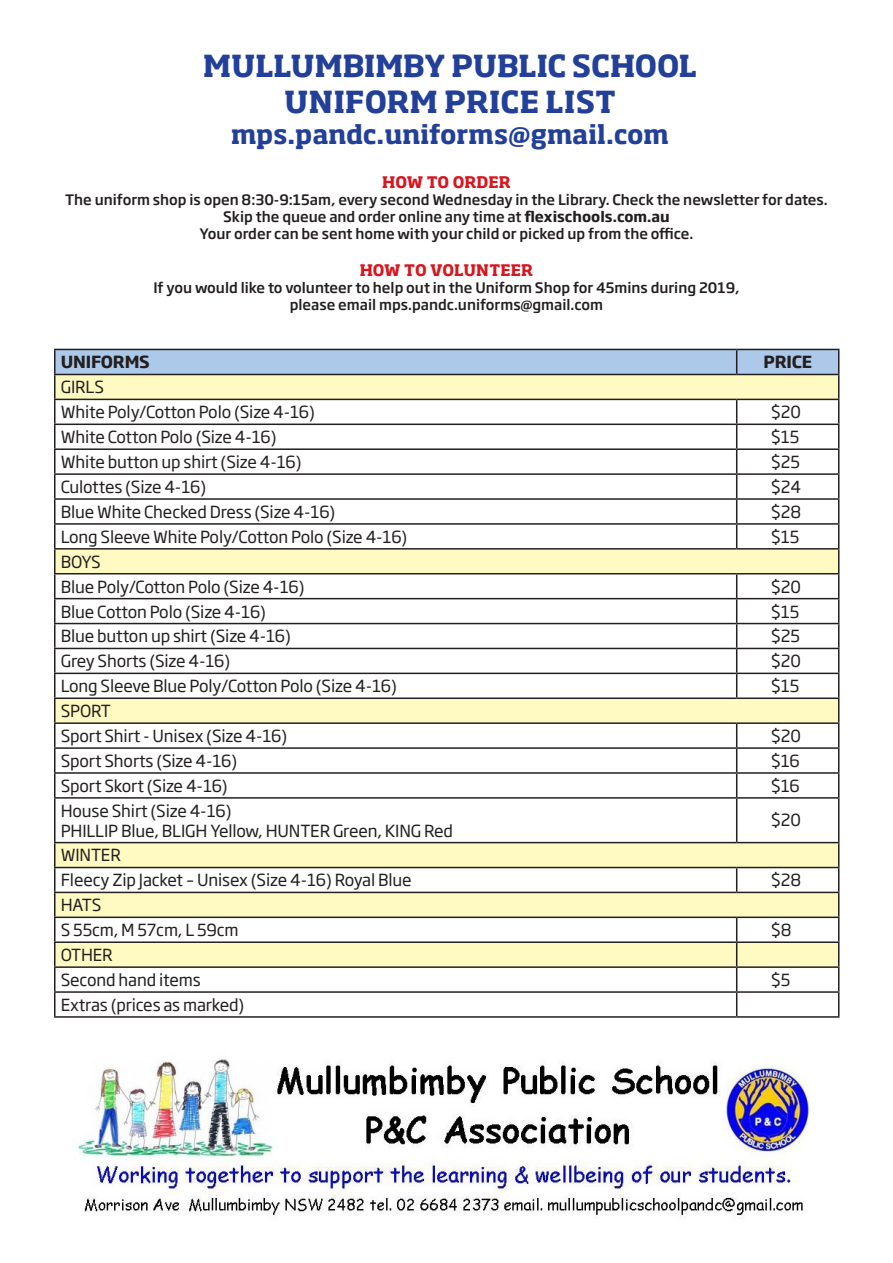
<style>
.page{position:relative;width:893px;height:1263px;background:#fff}
.page>*{position:absolute;margin:0;border:0;box-sizing:border-box;transform-origin:0 0}
.t1{font:700 30px/36px "Soho Std";color:#223f99;text-align:center}
.t2{font:700 25.5px "Soho Std";color:#223f99}
.t3{font:16.5px/24.9px "Soho Gothic Pro";letter-spacing:-.01em;color:#231f20}
.t4{font:700 16.5px "Soho Gothic Pro";letter-spacing:-.01em;color:#231f20}
.t5{font:700 15.75px "Soho Std";color:#d7171f}
.t6{font:500 14.25px/17.1px "Soho Gothic Pro";color:#231f20;text-align:center}
.s1{font-weight:700}
</style>
<div class="page">
<svg style="left:56px;top:799px;width:782px;height:167px"></svg>
<hr style="left:54px;top:375px;width:2px;height:24px;background:#231f20">
<hr style="left:54px;top:399px;width:683px;height:1px;background:#231f20">
<hr style="left:54px;top:400px;width:2px;height:24px;background:#231f20">
<hr style="left:54px;top:424px;width:683px;height:1px;background:#231f20">
<hr style="left:54px;top:425px;width:2px;height:23px;background:#231f20">
<hr style="left:54px;top:448px;width:683px;height:2px;background:#231f20">
<hr style="left:54px;top:450px;width:2px;height:23px;background:#231f20">
<hr style="left:54px;top:473px;width:683px;height:2px;background:#231f20">
<hr style="left:54px;top:475px;width:2px;height:23px;background:#231f20">
<hr style="left:54px;top:498px;width:683px;height:2px;background:#231f20">
<hr style="left:54px;top:500px;width:2px;height:23px;background:#231f20">
<hr style="left:54px;top:523px;width:683px;height:2px;background:#231f20">
<hr style="left:54px;top:525px;width:2px;height:23px;background:#231f20">
<hr style="left:54px;top:548px;width:683px;height:2px;background:#231f20">
<hr style="left:54px;top:550px;width:2px;height:23px;background:#231f20">
<hr style="left:54px;top:573px;width:683px;height:1px;background:#231f20">
<hr style="left:54px;top:574px;width:2px;height:24px;background:#231f20">
<hr style="left:54px;top:598px;width:683px;height:1px;background:#231f20">
<hr style="left:54px;top:599px;width:2px;height:24px;background:#231f20">
<hr style="left:54px;top:623px;width:683px;height:1px;background:#231f20">
<hr style="left:54px;top:624px;width:2px;height:24px;background:#231f20">
<hr style="left:54px;top:648px;width:683px;height:1px;background:#231f20">
<hr style="left:54px;top:649px;width:2px;height:24px;background:#231f20">
<hr style="left:54px;top:673px;width:683px;height:1px;background:#231f20">
<hr style="left:54px;top:674px;width:2px;height:23px;background:#231f20">
<hr style="left:54px;top:697px;width:683px;height:2px;background:#231f20">
<hr style="left:54px;top:699px;width:2px;height:23px;background:#231f20">
<hr style="left:54px;top:722px;width:683px;height:2px;background:#231f20">
<hr style="left:54px;top:724px;width:2px;height:23px;background:#231f20">
<hr style="left:54px;top:747px;width:683px;height:2px;background:#231f20">
<hr style="left:54px;top:749px;width:2px;height:23px;background:#231f20">
<hr style="left:54px;top:772px;width:683px;height:2px;background:#231f20">
<hr style="left:54px;top:774px;width:2px;height:23px;background:#231f20">
<hr style="left:54px;top:797px;width:683px;height:2px;background:#231f20">
<hr style="left:54px;top:799px;width:2px;height:43px;background:#231f20">
<hr style="left:737px;top:797px;width:102px;height:2px;background:#231f20">
<hr style="left:736px;top:799px;width:1px;height:43px;background:#231f20">
<hr style="left:838px;top:799px;width:1px;height:43px;background:#231f20">
<hr style="left:54px;top:842px;width:683px;height:1px;background:#231f20">
<hr style="left:54px;top:843px;width:2px;height:24px;background:#231f20">
<hr style="left:737px;top:842px;width:102px;height:1px;background:#231f20">
<hr style="left:54px;top:867px;width:683px;height:1px;background:#231f20">
<hr style="left:54px;top:868px;width:2px;height:24px;background:#231f20">
<hr style="left:737px;top:867px;width:102px;height:1px;background:#231f20">
<svg style="left:736px;top:868px;width:1px;height:24px"></svg>
<hr style="left:54px;top:892px;width:683px;height:1px;background:#231f20">
<hr style="left:54px;top:893px;width:2px;height:23px;background:#231f20">
<hr style="left:737px;top:892px;width:102px;height:1px;background:#231f20">
<hr style="left:54px;top:916px;width:683px;height:2px;background:#231f20">
<hr style="left:54px;top:918px;width:2px;height:23px;background:#231f20">
<hr style="left:737px;top:916px;width:102px;height:2px;background:#231f20">
<hr style="left:54px;top:941px;width:683px;height:2px;background:#231f20">
<hr style="left:54px;top:943px;width:2px;height:23px;background:#231f20">
<hr style="left:737px;top:941px;width:102px;height:2px;background:#231f20">
<hr style="left:54px;top:966px;width:683px;height:2px;background:#231f20">
<hr style="left:54px;top:968px;width:2px;height:23px;background:#231f20">
<hr style="left:737px;top:966px;width:102px;height:2px;background:#231f20">
<hr style="left:54px;top:991px;width:683px;height:2px;background:#231f20">
<hr style="left:54px;top:993px;width:2px;height:23px;background:#231f20">
<hr style="left:737px;top:991px;width:102px;height:2px;background:#231f20">
<svg style="left:736px;top:918px;width:1px;height:98px"></svg>
<svg style="left:838px;top:843px;width:1px;height:173px"></svg>
<hr style="left:54px;top:1016px;width:683px;height:2px;background:#231f20">
<hr style="left:737px;top:1016px;width:102px;height:2px;background:#231f20">
<hr style="left:54px;top:349px;width:683px;height:1px;background:#231f20">
<hr style="left:54px;top:350px;width:2px;height:24px;background:#231f20">
<svg style="left:55px;top:349px;width:784px;height:448px"></svg>
<hr style="left:54px;top:374px;width:683px;height:1px;background:#231f20">
<hr style="left:737px;top:374px;width:102px;height:1px;background:#231f20">
<img style="left:77px;top:1058px;width:732px;height:159px">
<h1 class="t1" style="left:203px;top:47px;width:495px">MULLUMBIMBY PUBLIC SCHOOL<br>UNIFORM PRICE LIST</h1>
<h2 class="t2" style="left:231px;top:118px;width:439px">mps.pandc.uniforms@gmail.com</h2>
<p class="t5" style="left:382px;top:172px;width:130px">HOW TO ORDER</p>
<p class="t6" style="left:65px;top:190px;width:764px">The uniform shop is open 8:30-9:15am, every second Wednesday in the Library. Check the newsletter for dates.<br>Skip the queue and order online any time at <span class="s1">flexischools.com.au<br></span>Your order can be sent home with your child or picked up from the office.</p>
<p class="t5" style="left:360px;top:260px;width:175px">HOW TO VOLUNTEER</p>
<p class="t6" style="left:153px;top:278px;width:588px">If you would like to volunteer to help out in the Uniform Shop for 45mins during 2019, please email mps.pandc.uniforms@gmail.com</p>
<p class="t4" style="left:61px;top:349px;width:91px">UNIFORMS</p>
<p class="t4" style="left:763px;top:349px;width:50px">PRICE</p>
<p class="t3" style="left:61px;top:374px;width:256px">GIRLS<br>White Poly/Cotton Polo (Size 4-16)</p>
<p class="t3" style="left:771px;top:399px;width:32px">$20</p>
<p class="t3" style="left:61px;top:424px;width:217px">White Cotton Polo (Size 4-16)</p>
<p class="t3" style="left:771px;top:424px;width:30px">$15</p>
<p class="t3" style="left:61px;top:449px;width:242px">White button up shirt (Size 4-16)</p>
<p class="t3" style="left:771px;top:449px;width:31px">$25</p>
<p class="t3" style="left:61px;top:474px;width:147px">Culottes (Size 4-16)</p>
<p class="t3" style="left:771px;top:474px;width:32px">$24</p>
<p class="t3" style="left:61px;top:498px;width:276px">Blue White Checked Dress (Size 4-16)</p>
<p class="t3" style="left:771px;top:498px;width:32px">$28</p>
<p class="t3" style="left:61px;top:523px;width:348px">Long Sleeve White Poly/Cotton Polo (Size 4-16)</p>
<p class="t3" style="left:771px;top:523px;width:30px">$15</p>
<p class="t3" style="left:61px;top:548px;width:245px">BOYS<br>Blue Poly/Cotton Polo (Size 4-16)</p>
<p class="t3" style="left:771px;top:573px;width:32px">$20</p>
<p class="t3" style="left:61px;top:598px;width:207px">Blue Cotton Polo (Size 4-16)</p>
<p class="t3" style="left:771px;top:598px;width:30px">$15</p>
<p class="t3" style="left:61px;top:623px;width:232px">Blue button up shirt (Size 4-16)</p>
<p class="t3" style="left:771px;top:623px;width:31px">$25</p>
<p class="t3" style="left:61px;top:648px;width:171px">Grey Shorts (Size 4-16)</p>
<p class="t3" style="left:771px;top:648px;width:32px">$20</p>
<p class="t3" style="left:61px;top:673px;width:338px">Long Sleeve Blue Poly/Cotton Polo (Size 4-16)</p>
<p class="t3" style="left:771px;top:673px;width:30px">$15</p>
<p class="t3" style="left:61px;top:698px;width:228px">SPORT<br>Sport Shirt - Unisex (Size 4-16)</p>
<p class="t3" style="left:771px;top:722px;width:32px">$20</p>
<p class="t3" style="left:61px;top:747px;width:178px">Sport Shorts (Size 4-16)</p>
<p class="t3" style="left:771px;top:747px;width:31px">$16</p>
<p class="t3" style="left:61px;top:772px;width:169px">Sport Skort (Size 4-16)</p>
<p class="t3" style="left:771px;top:772px;width:31px">$16</p>
<p class="t3" style="left:61px;top:800px;width:394px;line-height:19.8px">House Shirt (Size 4-16)<br>PHILLIP Blue, BLIGH Yellow, HUNTER Green, KING Red</p>
<p class="t3" style="left:771px;top:806px;width:32px">$20</p>
<p class="t3" style="left:61px;top:842px;width:352px">WINTER<br>Fleecy Zip Jacket – Unisex (Size 4-16) Royal Blue</p>
<p class="t3" style="left:771px;top:867px;width:32px">$28</p>
<p class="t3" style="left:61px;top:892px;width:179px">HATS<br>S 55cm, M 57cm, L 59cm</p>
<p class="t3" style="left:61px;top:941px;width:141px">OTHER<br>Second hand items</p>
<p class="t3" style="left:61px;top:991px;width:185px">Extras (prices as marked)</p>
<p class="t3" style="left:771px;top:917px;width:22px">$8</p>
<p class="t3" style="left:771px;top:966px;width:21px">$5</p>
</div>
